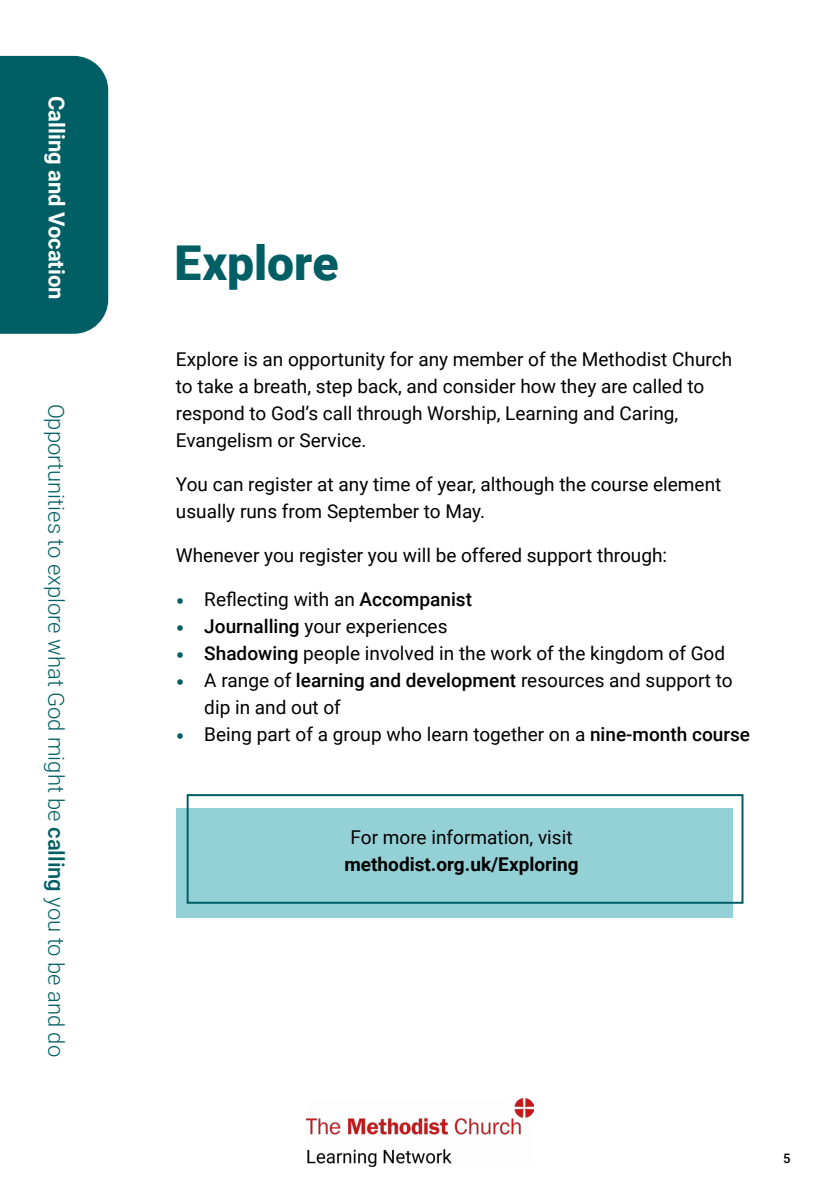
<style>
.page{position:relative;width:840px;height:1191px;background:#fff}
.page>*{position:absolute;margin:0;border:0;box-sizing:border-box;transform-origin:0 0}
.t1{font:900 48px "Roboto";color:#005f64}
.t2{font:300 22px "Roboto";color:#005f64}
.t3{font:700 22px "Roboto";color:#fff}
.t4{font:19px/27px "Roboto";color:#000}
.t5{font:700 19px "Roboto";color:#000}
.t6{font:500 13px "Roboto";color:#000}
.s1{font-weight:500}
</style>
<div class="page">
<img style="left:306px;top:1098px;width:227px;height:68px">
<div style="left:176px;top:808px;width:556px;height:109px;background:#93d1d7"></div>
<div style="left:186px;top:794px;width:557px;height:109px;border:2px solid #005f64"></div>
<div style="left:0;top:56px;width:108px;height:278px;background:#005f64"></div>
<p class="t3" style="left:72px;top:96px;width:205px;rotate:90deg">Calling and Vocation</p>
<p class="t2" style="left:72px;top:403px;width:655px;rotate:90deg">Opportunities to explore what God might be <span class="s1">calling</span> you to be and do</p>
<h1 class="t1" style="left:174px;top:230px;width:165px">Explore</h1>
<p class="t4" style="left:176px;top:345px;width:557px">Explore is an opportunity for any member of the Methodist Church to take a breath, step back, and consider how they are called to respond to God’s call through Worship, Learning and Caring, Evangelism or Service.</p>
<p class="t4" style="left:176px;top:470px;width:546px">You can register at any time of year, although the course element usually runs from September to May.</p>
<p class="t4" style="left:176px;top:541px;width:492px">Whenever you register you will be offered support through:</p>
<p class="t4" style="left:204px;top:585px;width:547px">Reflecting with an <span class="s1">Accompanist<br>Journalling</span> your experiences<br><span class="s1">Shadowing</span> people involved in the work of the kingdom of God<br>A range of <span class="s1">learning and development</span> resources and support to dip in and out of<br>Being part of a group who learn together on a <span class="s1">nine-month course</span></p>
<p class="t4" style="left:350px;top:823px;width:223px">For more information, visit</p>
<p class="t5" style="left:344px;top:850px;width:236px">methodist.org.uk/Exploring</p>
<p class="t6" style="left:782px;top:1148px;width:9px">5</p>
</div>
